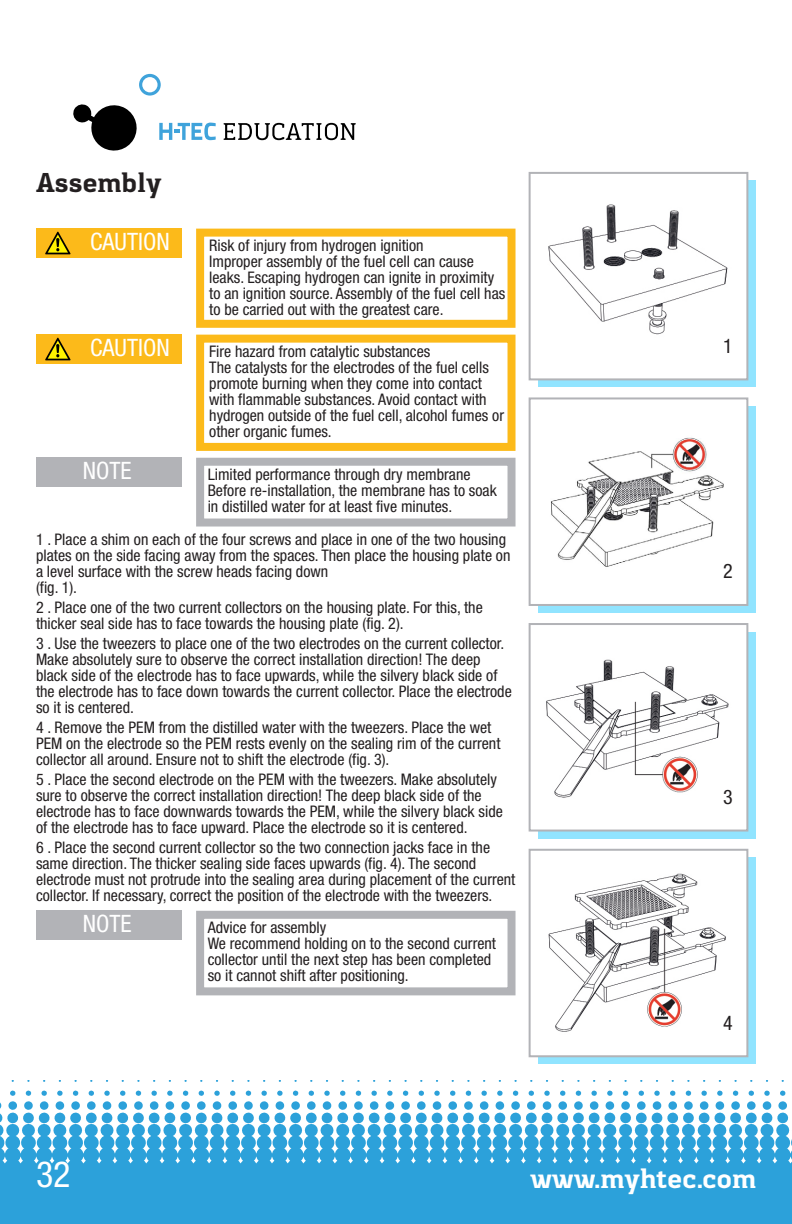
<style>
.page{position:relative;width:792px;height:1224px;background:#fff}
.page>*{position:absolute;margin:0;border:0;box-sizing:border-box;transform-origin:0 0}
.t1{font:condensed 36px "Helvetica Neue";color:#fff}
.t2{font:700 28px "Kondolar";color:#fff}
.t3{font:700 28px "Kondolar";color:#231f20}
.t4{font:condensed 24px "Helvetica Neue";color:#fff}
.t5{font:condensed 20px "Helvetica Neue";color:#231f20}
.t6{font:condensed 16px/16px "Helvetica Neue";color:#231f20}
</style>
<div class="page">
<div style="left:0;top:1165px;width:792px;height:59px;background:#2ca1da"></div>
<svg style="left:0;top:1091px;width:792px;height:74px"></svg>
<svg style="left:11px;top:1080px;width:773px;height:2px"></svg>
<svg style="left:73px;top:104px;width:64px;height:47px"></svg>
<svg style="left:224px;top:123px;width:132px;height:17px"></svg>
<svg style="left:139px;top:74px;width:22px;height:22px"></svg>
<svg style="left:159px;top:123px;width:57px;height:17px"></svg>
<div style="left:196px;top:911px;width:320px;height:84px;border:8px solid #b2b3b7"></div>
<div style="left:36px;top:911px;width:145px;height:29px;background:#b2b3b7"></div>
<div style="left:196px;top:458px;width:320px;height:69px;border:8px solid #b2b3b7"></div>
<div style="left:36px;top:458px;width:145px;height:29px;background:#b2b3b7"></div>
<div style="left:196px;top:229px;width:320px;height:99px;border:8px solid #fcba1a"></div>
<div style="left:36px;top:229px;width:145px;height:29px;background:#fcba1a"></div>
<svg style="left:45px;top:232px;width:25px;height:22px"></svg>
<div style="left:196px;top:335px;width:320px;height:116px;border:8px solid #fcba1a"></div>
<div style="left:36px;top:335px;width:145px;height:29px;background:#fcba1a"></div>
<svg style="left:45px;top:338px;width:25px;height:22px"></svg>
<svg style="left:538px;top:181px;width:218px;height:206px;background:#92e1fb"></svg>
<div style="left:529px;top:172px;width:219px;height:208px;background:#fff;border:2px solid #b2b3b7"></div>
<img style="left:548px;top:204px;width:180px;height:131px">
<div style="left:538px;top:406px;width:218px;height:207px;background:#91e4ff"></div>
<div style="left:529px;top:397px;width:219px;height:209px;background:#fff;border:2px solid #b2b3b7"></div>
<img style="left:551px;top:437px;width:173px;height:130px">
<div style="left:538px;top:632px;width:218px;height:206px;background:#91e4ff"></div>
<div style="left:529px;top:623px;width:219px;height:209px;background:#fff;border:2px solid #b2b3b7"></div>
<img style="left:546px;top:659px;width:183px;height:139px">
<svg style="left:538px;top:857px;width:218px;height:207px;background:#92e1fb"></svg>
<div style="left:529px;top:849px;width:219px;height:208px;background:#fff;border:2px solid #b2b3b7"></div>
<img style="left:548px;top:873px;width:178px;height:159px">
<p class="t3" style="left:36px;top:165px;width:127px">Assembly</p>
<p class="t4" style="left:90px;top:228px;width:81px">CAUTION</p>
<p class="t4" style="left:90px;top:334px;width:81px">CAUTION</p>
<p class="t6" style="left:209px;top:237px;width:298px">Risk of injury from hydrogen ignition<br>Improper assembly of the fuel cell can cause leaks. Escaping hydrogen can ignite in proximity to an ignition source. Assembly of the fuel cell has to be carried out with the greatest care.</p>
<p class="t6" style="left:209px;top:343px;width:296px">Fire hazard from catalytic substances<br>The catalysts for the electrodes of the fuel cells promote burning when they come into contact with flammable substances. Avoid contact with hydrogen outside of the fuel cell, alcohol fumes or other organic fumes.</p>
<p class="t4" style="left:83px;top:457px;width:50px">NOTE</p>
<p class="t6" style="left:208px;top:466px;width:291px">Limited performance through dry membrane<br>Before re-installation, the membrane has to soak in distilled water for at least five minutes.</p>
<p class="t6" style="left:36px;top:531px;width:476px">1 . Place a shim on each of the four screws and place in one of the two housing plates on the side facing away from the spaces. Then place the housing plate on a level surface with the screw heads facing down<br>(fig. 1).</p>
<p class="t6" style="left:36px;top:599px;width:448px">2 . Place one of the two current collectors on the housing plate. For this, the thicker seal side has to face towards the housing plate (fig. 2).</p>
<p class="t6" style="left:36px;top:635px;width:477px">3 . Use the tweezers to place one of the two electrodes on the current collector.<br>Make absolutely sure to observe the correct installation direction! The deep black side of the electrode has to face upwards, while the silvery black side of the electrode has to face down towards the current collector. Place the electrode so it is centered.</p>
<p class="t6" style="left:36px;top:719px;width:466px">4 . Remove the PEM from the distilled water with the tweezers. Place the wet<br>PEM on the electrode so the PEM rests evenly on the sealing rim of the current collector all around. Ensure not to shift the electrode (fig. 3).</p>
<p class="t6" style="left:36px;top:771px;width:468px">5 . Place the second electrode on the PEM with the tweezers. Make absolutely sure to observe the correct installation direction! The deep black side of the electrode has to face downwards towards the PEM, while the silvery black side of the electrode has to face upward. Place the electrode so it is centered.</p>
<p class="t6" style="left:36px;top:839px;width:481px">6 . Place the second current collector so the two connection jacks face in the same direction. The thicker sealing side faces upwards (fig. 4). The second electrode must not protrude into the sealing area during placement of the current collector. If necessary, correct the position of the electrode with the tweezers.</p>
<p class="t4" style="left:83px;top:910px;width:50px">NOTE</p>
<p class="t6" style="left:208px;top:919px;width:290px">Advice for assembly<br>We recommend holding on to the second current collector until the next step has been completed so it cannot shift after positioning.</p>
<p class="t5" style="left:723px;top:335px;width:11px">1</p>
<p class="t5" style="left:723px;top:559px;width:11px">2</p>
<p class="t5" style="left:723px;top:786px;width:11px">3</p>
<p class="t5" style="left:723px;top:1011px;width:11px">4</p>
<h1 class="t1" style="left:36px;top:1154px;width:36px">32</h1>
<h2 class="t2" style="left:530px;top:1161px;width:227px">www.myhtec.com</h2>
</div>
